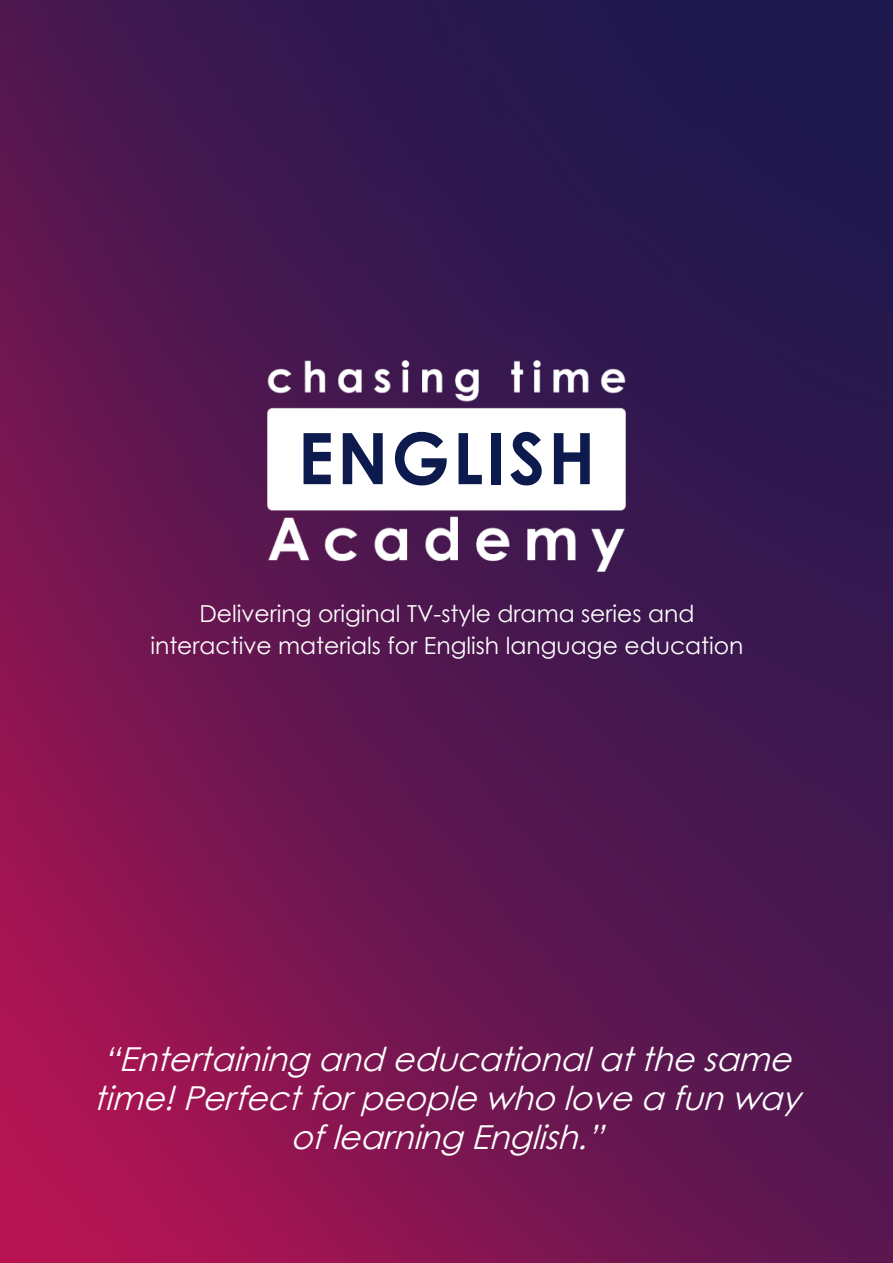
<style>
.page{position:relative;width:893px;height:1263px;background:#fff}
.page>*{position:absolute;margin:0;border:0;box-sizing:border-box;transform-origin:0 0}
.t1{font:700 71.1px "Century Gothic";letter-spacing:.045em;color:#0c1a4e}
.t2{font:italic 33px "Century Gothic";color:#fff}
.t3{font:23.4px "Century Gothic";color:#fff}
</style>
<div class="page">
<img style="left:0;top:0;width:893px;height:1263px">
<img style="left:268px;top:360px;width:358px;height:212px">
<p class="t1" style="left:298px;top:431px;width:299px">ENGLISH</p>
<p class="t3" style="left:199px;top:604px;width:497px">Delivering original TV-style drama series and</p>
<p class="t3" style="left:150px;top:636px;width:595px">interactive materials for English language education</p>
<p class="t2" style="left:102px;top:1046px;width:698px">“Entertaining and educationalatthe same</p>
<p class="t2" style="left:94px;top:1085px;width:716px">time!Perfectforpeople who love a fun way</p>
<p class="t2" style="left:291px;top:1124px;width:322px">oflearning English.”</p>
</div>
